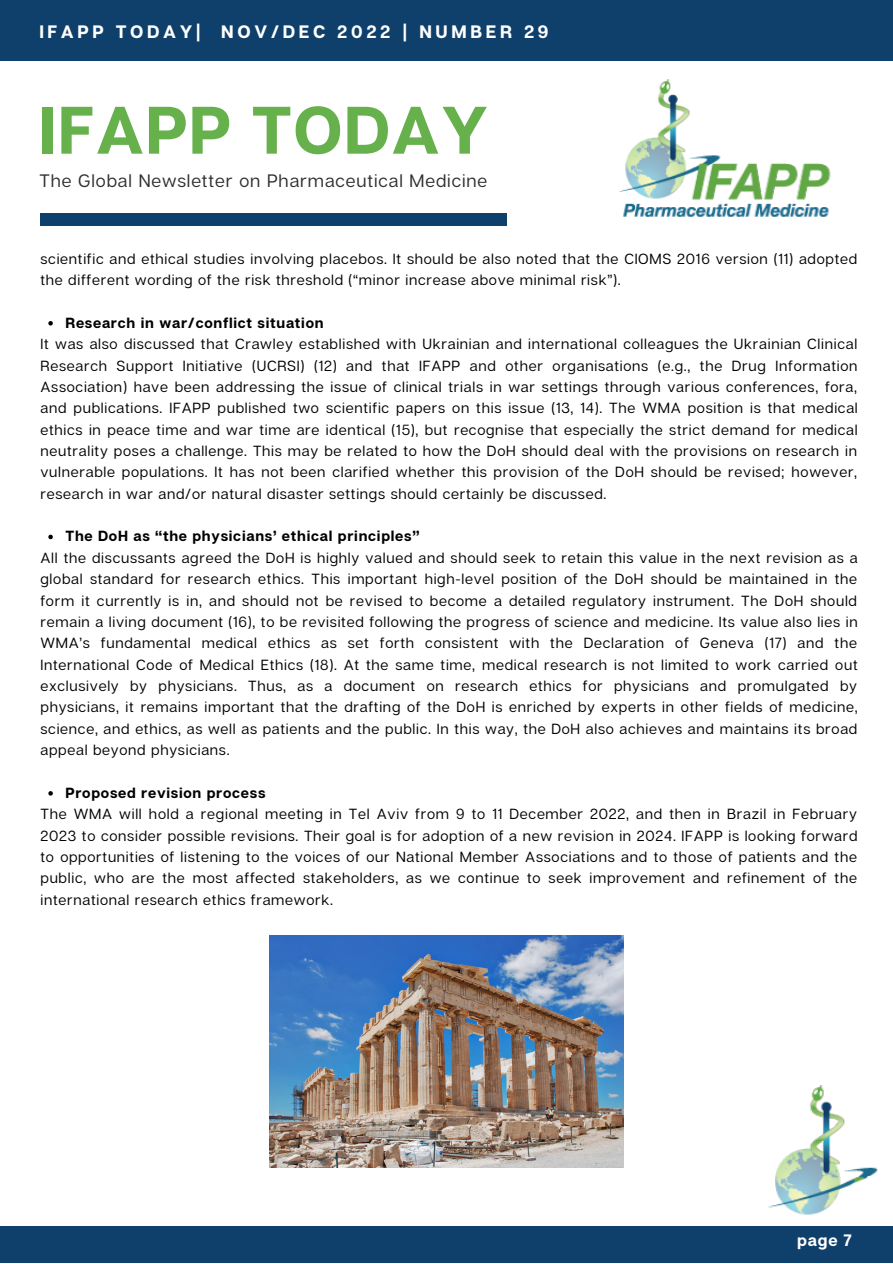
<style>
.page{position:relative;width:893px;height:1264px;background:#fff}
.page>*{position:absolute;margin:0;border:0;box-sizing:border-box;transform-origin:0 0}
.t1{font:700 66.9px "Articulat CF";letter-spacing:.02em;color:#66b14c}
.t2{font:18px "Articulat CF";letter-spacing:.05em;color:#2f2f2f}
.t3{font:700 18px "Articulat CF";letter-spacing:.2em;color:#fff}
.t4{font:700 16.5px "Articulat CF";color:#fff}
.t5{font:14.7px/21.3px "Articulat CF";letter-spacing:.05em;color:#000;text-align:justify}
.t6{font:700 14.7px "Articulat CF";letter-spacing:.05em;color:#000}
</style>
<div class="page">
<div style="left:0;top:0;width:892px;height:61px;background:#0f406b"></div>
<div style="left:40px;top:213px;width:467px;height:12px;background:#0f406b"></div>
<div style="left:0;top:1226px;width:892px;height:36px;background:#0f406b"></div>
<img style="left:768px;top:1085px;width:110px;height:130px">
<img style="left:619px;top:80px;width:212px;height:137px">
<svg style="left:48px;top:321px;width:5px;height:4px"></svg>
<svg style="left:48px;top:534px;width:5px;height:5px"></svg>
<svg style="left:48px;top:791px;width:5px;height:4px"></svg>
<img style="left:269px;top:935px;width:354px;height:232px">
<p class="t3" style="left:39px;top:20px;width:511px">IFAPP TODAY| NOV/DEC 2022 | NUMBER 29</p>
<h1 class="t1" style="left:39px;top:88px;width:450px">IFAPP TODAY</h1>
<p class="t2" style="left:39px;top:169px;width:449px">The Global Newsletter on Pharmaceutical Medicine</p>
<p class="t5" style="left:40px;top:247px;width:818px">scientific and ethical studies involving placebos. It should be also noted that the CIOMS 2016 version (11) adopted the different wording of the risk threshold (“minor increase above minimal risk”).</p>
<p class="t6" style="left:65px;top:313px;width:260px">Research in war/conflict situation</p>
<p class="t5" style="left:40px;top:333px;width:818px">It was also discussed that Crawley established with Ukrainian and international colleagues the Ukrainian Clinical Research Support Initiative (UCRSI) (12) and that IFAPP and other organisations (e.g., the Drug Information Association) have been addressing the issue of clinical trials in war settings through various conferences, fora, and publications. IFAPP published two scientific papers on this issue (13, 14). The WMA position is that medical ethics in peace time and war time are identical (15), but recognise that especially the strict demand for medical neutrality poses a challenge. This may be related to how the DoH should deal with the provisions on research in vulnerable populations. It has not been clarified whether this provision of the DoH should be revised; however, research in war and/or natural disaster settings should certainly be discussed.</p>
<p class="t6" style="left:65px;top:527px;width:355px">The DoH as “the physicians’ ethical principles”</p>
<p class="t5" style="left:40px;top:546px;width:818px">All the discussants agreed the DoH is highly valued and should seek to retain this value in the next revision as a global standard for research ethics. This important high-level position of the DoH should be maintained in the form it currently is in, and should not be revised to become a detailed regulatory instrument. The DoH should remain a living document (16), to be revisited following the progress of science and medicine. Its value also lies in WMA’s fundamental medical ethics as set forth consistent with the Declaration of Geneva (17) and the International Code of Medical Ethics (18). At the same time, medical research is not limited to work carried out exclusively by physicians. Thus, as a document on research ethics for physicians and promulgated by physicians, it remains important that the drafting of the DoH is enriched by experts in other fields of medicine, science, and ethics, as well as patients and the public. In this way, the DoH also achieves and maintains its broad appeal beyond physicians.</p>
<p class="t6" style="left:65px;top:783px;width:201px">Proposed revision process</p>
<p class="t5" style="left:40px;top:803px;width:818px">The WMA will hold a regional meeting in Tel Aviv from 9 to 11 December 2022, and then in Brazil in February 2023 to consider possible revisions. Their goal is for adoption of a new revision in 2024. IFAPP is looking forward to opportunities of listening to the voices of our National Member Associations and to those of patients and the public, who are the most affected stakeholders, as we continue to seek improvement and refinement of the international research ethics framework.</p>
<p class="t4" style="left:797px;top:1229px;width:56px">page 7</p>
</div>
